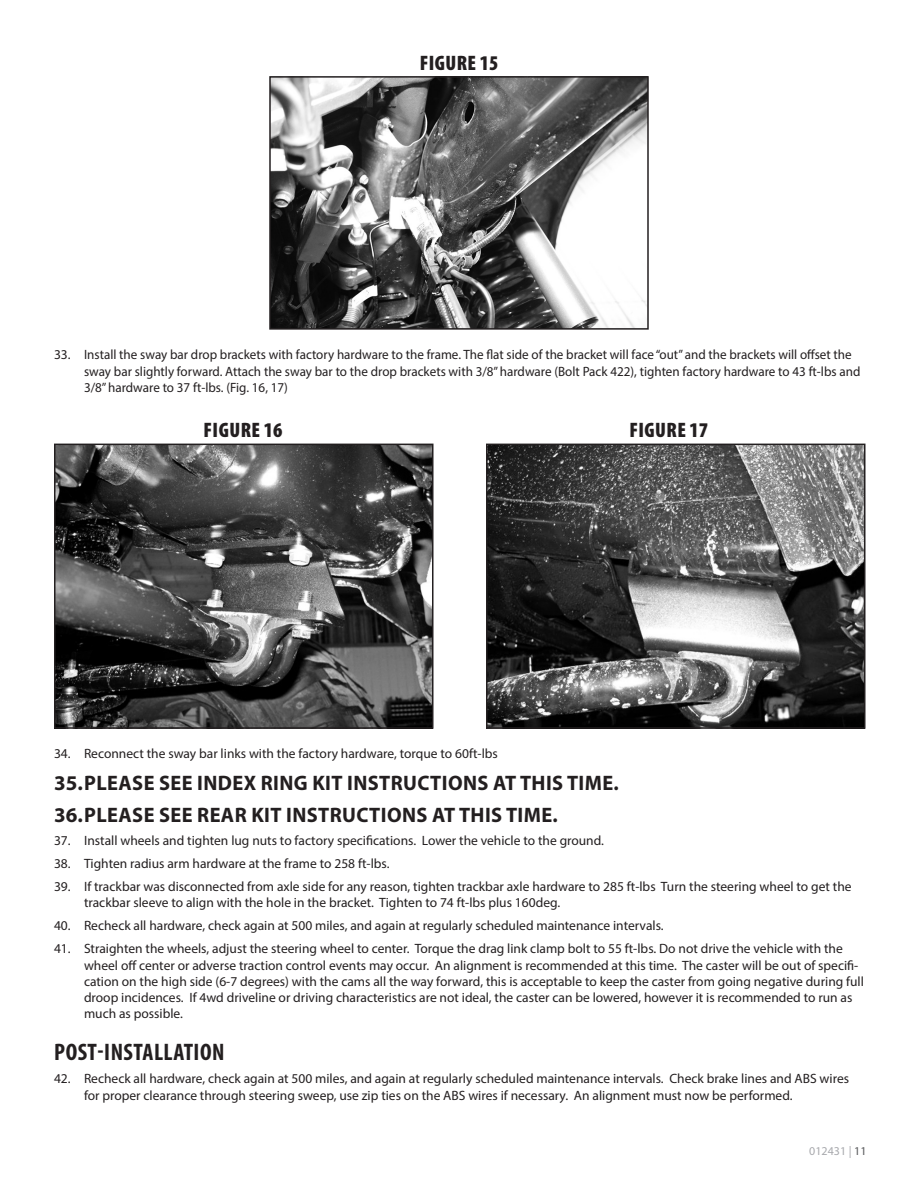
<style>
.page{position:relative;width:918px;height:1188px;background:#fff}
.page>*{position:absolute;margin:0;border:0;box-sizing:border-box;transform-origin:0 0}
.Headlines{font:700 condensed 24px "Myriad Pro";letter-spacing:.02em;color:#231f20}
.t1{font:700 21px "Myriad Pro";letter-spacing:.02em;color:#231f20}
.t2{font:900 condensed 21px "Myriad Pro";letter-spacing:.02em;color:#231f20}
.t3{font:13.5px/16.2px "Myriad Pro";color:#231f20}
.t4{font:12px "Myriad Pro";color:#a8a9ad}
.s1{color:#57585a}
</style>
<div class="page">
<img style="left:272px;top:79px;width:374px;height:248px">
<div style="left:269px;top:76px;width:380px;height:254px;border:2px solid #231f20"></div>
<img style="left:57px;top:447px;width:374px;height:279px">
<div style="left:54px;top:444px;width:380px;height:285px;border:2px solid #231f20"></div>
<img style="left:489px;top:447px;width:374px;height:279px">
<div style="left:486px;top:444px;width:380px;height:285px;border:2px solid #231f20"></div>
<p class="t2" style="left:420px;top:49px;width:80px">FIGURE 15</p>
<p class="t3" style="left:84px;top:347px;width:778px;text-indent:-30px">33. Install the sway bar drop brackets with factory hardware to the frame. The flat side of the bracket will face “out” and the brackets will offset the sway bar slightly forward. Attach the sway bar to the drop brackets with 3/8” hardware (Bolt Pack 422), tighten factory hardware to 43 ft-lbs and<br>3/8” hardware to 37 ft-lbs. (Fig. 16, 17)</p>
<p class="t2" style="left:204px;top:417px;width:80px">FIGURE 16</p>
<p class="t2" style="left:629px;top:417px;width:80px">FIGURE 17</p>
<p class="t3" style="left:54px;top:746px;width:445px">34. Reconnect the sway bar links with the factory hardware, torque to 60ft-lbs</p>
<p class="t1" style="left:54px;top:770px;width:566px">35.PLEASE SEE INDEX RING KIT INSTRUCTIONS AT THIS TIME.</p>
<p class="t1" style="left:54px;top:802px;width:505px">36.PLEASE SEE REAR KIT INSTRUCTIONS AT THIS TIME.</p>
<p class="t3" style="left:54px;top:832px;width:552px">37. Install wheels and tighten lug nuts to factory specifications. Lower the vehicle to the ground.</p>
<p class="t3" style="left:54px;top:855px;width:337px">38. Tighten radius arm hardware at the frame to 258 ft-lbs.</p>
<p class="t3" style="left:84px;top:878px;width:769px;text-indent:-30px">39. If trackbar was disconnected from axle side for any reason, tighten trackbar axle hardware to 285 ft-lbs Turn the steering wheel to get the trackbar sleeve to align with the hole in the bracket. Tighten to 74 ft-lbs plus 160deg.</p>
<p class="t3" style="left:54px;top:918px;width:611px">40. Recheck all hardware, check again at 500 miles, and again at regularly scheduled maintenance intervals.</p>
<p class="t3" style="left:84px;top:940px;width:782px;text-indent:-30px">41. Straighten the wheels, adjust the steering wheel to center. Torque the drag link clamp bolt to 55 ft-lbs. Do not drive the vehicle with the wheel off center or adverse traction control events may occur. An alignment is recommended at this time. The caster will be out of specifi&shy;cation on the high side (6-7 degrees) with the cams all the way forward, this is acceptable to keep the caster from going negative during full droop incidences. If 4wd driveline or driving characteristics are not ideal, the caster can be lowered, however it is recommended to run as much as possible.</p>
<p class="Headlines" style="left:54px;top:1037px;width:172px">POST-INSTALLATION</p>
<p class="t3" style="left:84px;top:1071px;width:767px;text-indent:-30px">42. Recheck all hardware, check again at 500 miles, and again at regularly scheduled maintenance intervals. Check brake lines and ABS wires for proper clearance through steering sweep, use zip ties on the ABS wires if necessary. An alignment must now be performed.</p>
<p class="t4" style="left:809px;top:1143px;width:59px">012431 | <span class="s1">11</span></p>
</div>
